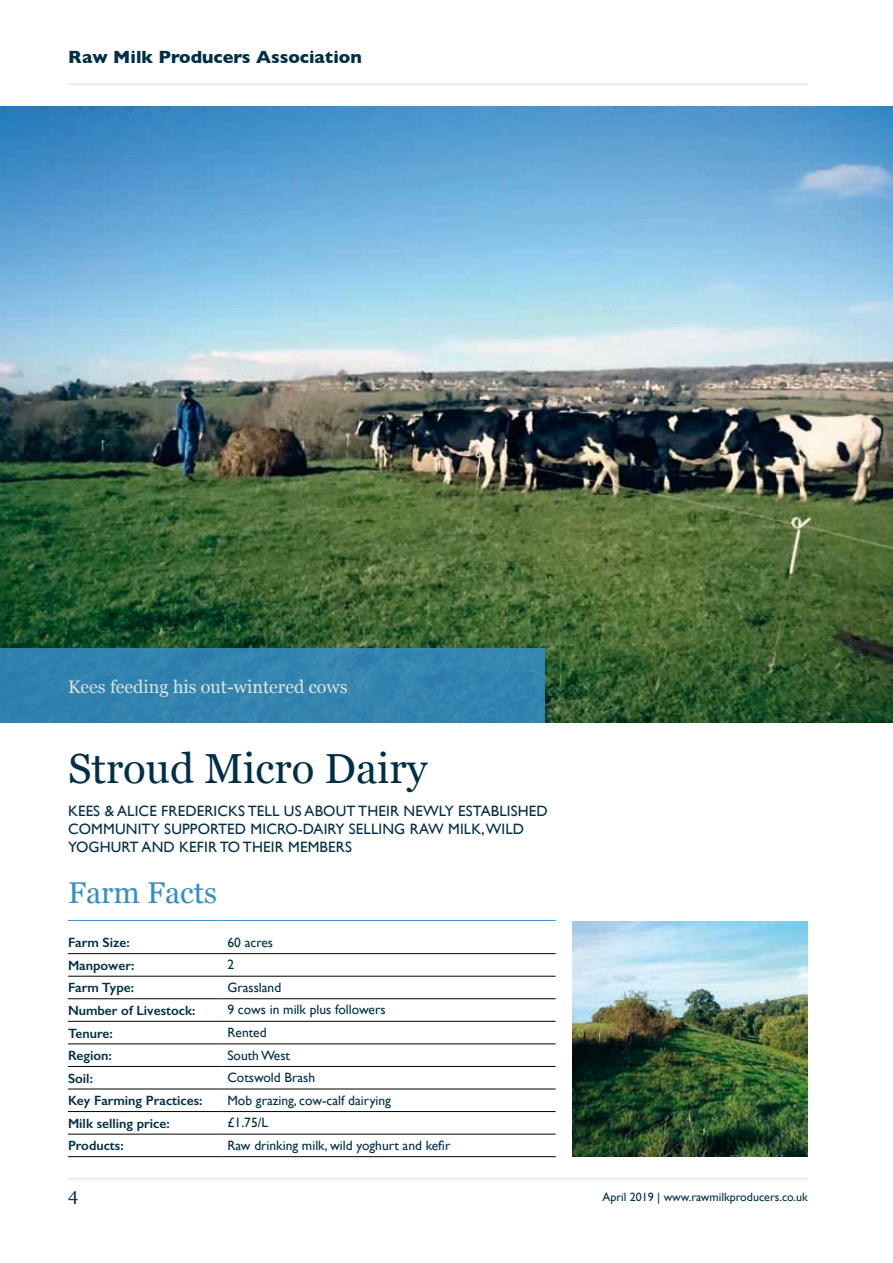
<style>
.page{position:relative;width:893px;height:1263px;background:#fff}
.page>*{position:absolute;margin:0;border:0;box-sizing:border-box;transform-origin:0 0}
.t1{font:42px "Georgia";color:#002f47}
.t2{font:30px "Georgia";color:#368ec8}
.t3{font:18px "Georgia";color:#fff}
.t4{font:700 18px "Gill Sans";color:#002f47}
.t5{font:18px "Georgia";color:#002f47}
.t6{font:15px/18px "Gill Sans";letter-spacing:.01em;color:#002f47}
.t7{font:13.5px "Gill Sans";color:#002f47}
.t8{font:600 13.5px "Gill Sans";color:#002f47}
.t9{font:12px "Gill Sans";color:#002f47}
</style>
<div class="page">
<img style="left:0;top:106px;width:893px;height:617px">
<img style="left:573px;top:921px;width:235px;height:236px">
<hr style="left:68px;top:84px;width:740px;height:1px;background:#e4e8e9">
<hr style="left:68px;top:1178px;width:740px;height:1px;background:#e4e8e9">
<div style="left:0;top:648px;width:544px;height:75px;background:#3384af"></div>
<hr style="left:68px;top:920px;width:153px;height:1px;background:#368ec8">
<hr style="left:221px;top:920px;width:335px;height:1px;background:#368ec8">
<hr style="left:68px;top:953px;width:153px;height:1px;background:#000">
<hr style="left:221px;top:953px;width:335px;height:1px;background:#000">
<hr style="left:68px;top:976px;width:153px;height:1px;background:#000">
<hr style="left:221px;top:976px;width:335px;height:1px;background:#000">
<hr style="left:68px;top:998px;width:153px;height:1px;background:#000">
<hr style="left:221px;top:998px;width:335px;height:1px;background:#000">
<hr style="left:68px;top:1021px;width:153px;height:1px;background:#000">
<hr style="left:221px;top:1021px;width:335px;height:1px;background:#000">
<hr style="left:68px;top:1043px;width:153px;height:1px;background:#000">
<hr style="left:221px;top:1043px;width:335px;height:1px;background:#000">
<hr style="left:68px;top:1066px;width:153px;height:1px;background:#000">
<hr style="left:221px;top:1066px;width:335px;height:1px;background:#000">
<hr style="left:68px;top:1089px;width:153px;height:1px;background:#000">
<hr style="left:221px;top:1089px;width:335px;height:1px;background:#000">
<hr style="left:68px;top:1111px;width:153px;height:1px;background:#000">
<hr style="left:221px;top:1111px;width:335px;height:1px;background:#000">
<hr style="left:68px;top:1134px;width:153px;height:1px;background:#000">
<hr style="left:221px;top:1134px;width:335px;height:1px;background:#000">
<hr style="left:68px;top:1156px;width:153px;height:1px;background:#000">
<hr style="left:221px;top:1156px;width:335px;height:1px;background:#000">
<h3 class="t4" style="left:68px;top:42px;width:295px">Raw Milk Producers Association</h3>
<h3 class="t3" style="left:68px;top:673px;width:281px">Kees feeding his out-wintered cows</h3>
<h1 class="t1" style="left:68px;top:738px;width:361px">Stroud Micro Dairy</h1>
<p class="t6" style="left:68px;top:801px;width:481px">KEES &amp; ALICE FREDERICKS TELL US ABOUT THEIR NEWLY ESTABLISHED<br>COMMUNITY SUPPORTED MICRO-DAIRY SELLING RAW MILK, WILD<br>YOGHURT AND KEFIR TO THEIR MEMBERS</p>
<h2 class="t2" style="left:68px;top:871px;width:151px">Farm Facts</h2>
<p class="t8" style="left:68px;top:934px;width:63px">Farm Size:</p>
<p class="t7" style="left:227px;top:934px;width:47px">60 acres</p>
<p class="t8" style="left:68px;top:957px;width:68px">Manpower:</p>
<p class="t7" style="left:227px;top:957px;width:8px">2</p>
<p class="t8" style="left:68px;top:980px;width:68px">Farm Type:</p>
<p class="t7" style="left:227px;top:979px;width:55px">Grassland</p>
<p class="t8" style="left:68px;top:1002px;width:129px">Number of Livestock:</p>
<p class="t7" style="left:227px;top:1002px;width:160px">9 cows in milk plus followers</p>
<p class="t8" style="left:68px;top:1025px;width:46px">Tenure:</p>
<p class="t7" style="left:227px;top:1024px;width:41px">Rented</p>
<p class="t8" style="left:68px;top:1047px;width:45px">Region:</p>
<p class="t7" style="left:227px;top:1047px;width:64px">South West</p>
<p class="t8" style="left:68px;top:1070px;width:26px">Soil:</p>
<p class="t7" style="left:227px;top:1070px;width:89px">Cotswold Brash</p>
<p class="t8" style="left:68px;top:1092px;width:136px">Key Farming Practices:</p>
<p class="t7" style="left:227px;top:1092px;width:165px">Mob grazing, cow-calf dairying</p>
<p class="t8" style="left:68px;top:1115px;width:103px">Milk selling price:</p>
<p class="t7" style="left:227px;top:1115px;width:42px">£1.75/L</p>
<p class="t8" style="left:68px;top:1137px;width:57px">Products:</p>
<p class="t7" style="left:227px;top:1137px;width:224px">Raw drinking milk, wild yoghurt and kefir</p>
<h3 class="t5" style="left:68px;top:1182px;width:12px">4</h3>
<p class="t9" style="left:602px;top:1190px;width:207px">April 2019 | www.rawmilkproducers.co.uk</p>
</div>
